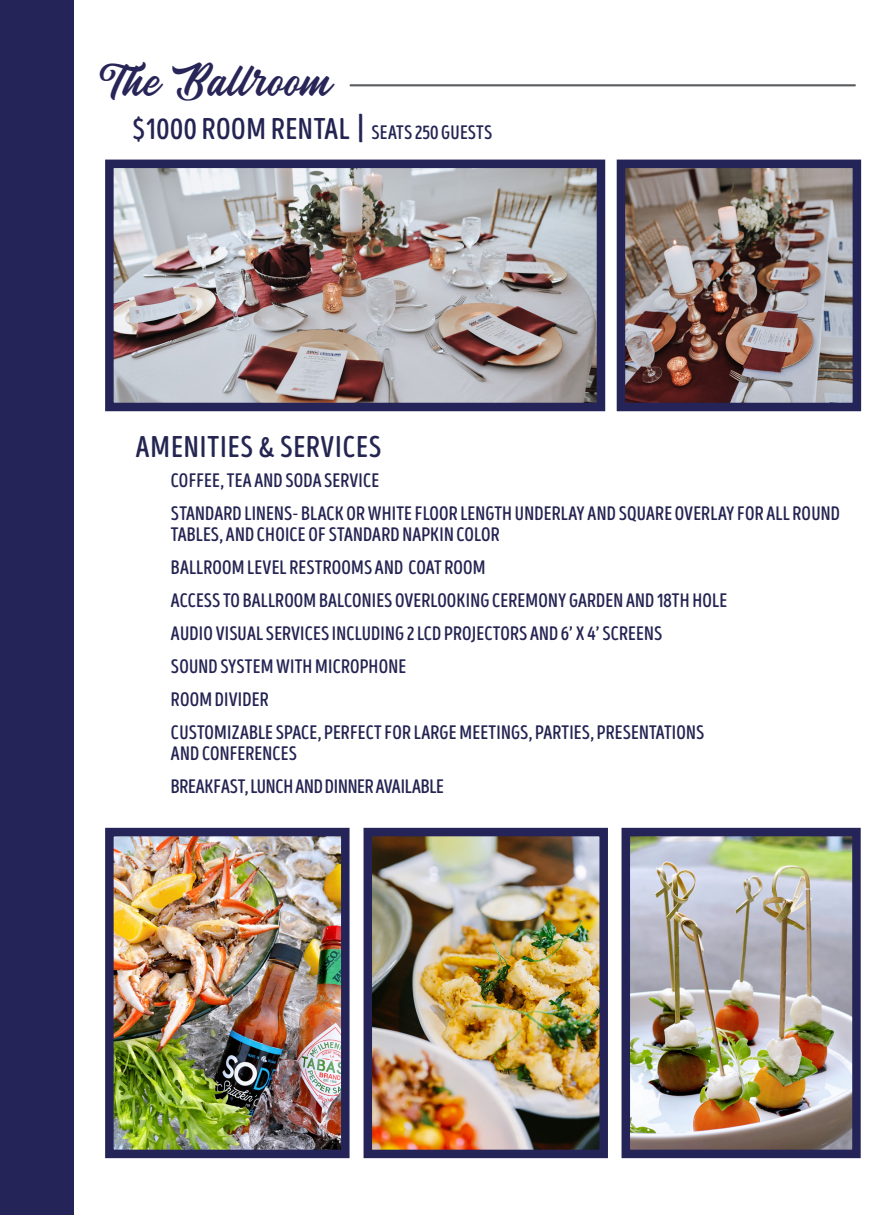
<style>
.page{position:relative;width:891px;height:1215px;background:#fff}
.page>*{position:absolute;margin:0;border:0;box-sizing:border-box;transform-origin:0 0}
.t1{font:46.5px "Heather Oliver";color:#282558}
.t2{font:30px "Intro Head B Base";letter-spacing:.02em;color:#242453}
.t3{font:30px "Intro Head B Base";letter-spacing:.03em;color:#242651}
.t4{font:19.5px/21px "Intro Head B Base";letter-spacing:.01em;color:#242453}
.t5{font:19.5px "Intro Head B Base";letter-spacing:-.01em;color:#242453}
.s1{font-size:31.5px}
.s2{font-size:19.5px}
</style>
<div class="page">
<hr style="left:350px;top:84px;width:506px;height:2px;background:#5b5d5f">
<img style="left:627px;top:170px;width:224px;height:231px">
<div style="left:617px;top:160px;width:244px;height:251px;border:9px solid #252458"></div>
<img style="left:115px;top:170px;width:480px;height:231px">
<div style="left:105px;top:160px;width:500px;height:251px;border:9px solid #252458"></div>
<div style="left:0;top:0;width:74px;height:1215px;background:#252458"></div>
<img style="left:115px;top:838px;width:225px;height:310px">
<div style="left:105px;top:828px;width:245px;height:330px;border:9px solid #252458"></div>
<img style="left:374px;top:838px;width:224px;height:310px">
<div style="left:364px;top:828px;width:244px;height:330px;border:9px solid #252458"></div>
<img style="left:632px;top:838px;width:219px;height:310px">
<div style="left:622px;top:828px;width:239px;height:330px;border:9px solid #252458"></div>
<p class="t1" style="left:100px;top:50px;width:234px">The Ballroom</p>
<p class="t2" style="left:132px;top:112px;width:362px">$1000 ROOM RENTAL <span class="s1">|</span> <span class="s2">SEATS 250 GUESTS</span></p>
<p class="t3" style="left:136px;top:430px;width:247px">AMENITIES &amp; SERVICES</p>
<p class="t4" style="left:171px;top:471px;width:210px">COFFEE, TEA AND SODA SERVICE</p>
<p class="t4" style="left:171px;top:504px;width:670px">STANDARD LINENS- BLACK OR WHITE FLOOR LENGTH UNDERLAY AND SQUARE OVERLAY FOR ALL ROUND<br>TABLES, AND CHOICE OF STANDARD NAPKIN COLOR</p>
<p class="t4" style="left:171px;top:558px;width:316px">BALLROOM LEVEL RESTROOMS AND COAT ROOM</p>
<p class="t4" style="left:171px;top:591px;width:558px">ACCESS TO BALLROOM BALCONIES OVERLOOKING CEREMONY GARDEN AND 18TH HOLE</p>
<p class="t4" style="left:171px;top:624px;width:493px">AUDIO VISUAL SERVICES INCLUDING 2 LCD PROJECTORS AND 6’ X 4’ SCREENS</p>
<p class="t4" style="left:171px;top:657px;width:237px">SOUND SYSTEM WITH MICROPHONE</p>
<p class="t4" style="left:171px;top:690px;width:99px">ROOM DIVIDER</p>
<p class="t4" style="left:171px;top:723px;width:535px">CUSTOMIZABLE SPACE, PERFECT FOR LARGE MEETINGS, PARTIES, PRESENTATIONS</p>
<p class="t4" style="left:171px;top:744px;width:127px">AND CONFERENCES</p>
<p class="t5" style="left:171px;top:776px;width:275px">BREAKFAST, LUNCH AND DINNER AVAILABLE</p>
</div>
